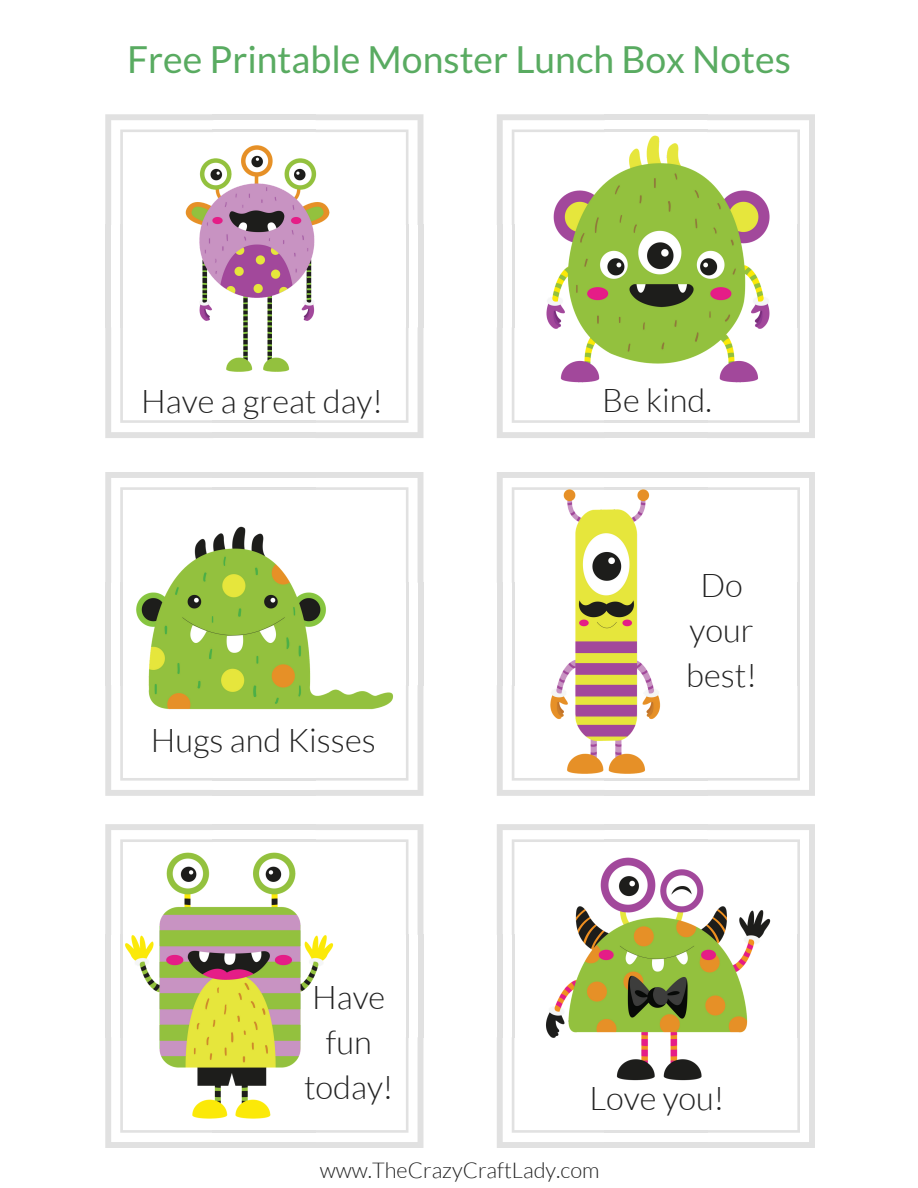
<style>
.page{position:relative;width:918px;height:1188px;background:#fff}
.page>*{position:absolute;margin:0;border:0;box-sizing:border-box;transform-origin:0 0}
.t1{font:37.35px "Lato";color:#59ab61}
.t2{font:300 32.7px/45px "Lato";color:#222;text-align:center}
.t3{font:300 21.75px "Lato";color:#222}
</style>
<div class="page">
<svg style="left:105px;top:328px;width:108px;height:110px"></svg>
<svg style="left:316px;top:114px;width:107px;height:111px"></svg>
<svg style="left:105px;top:114px;width:108px;height:110px"></svg>
<svg style="left:316px;top:327px;width:107px;height:111px"></svg>
<div style="left:213px;top:114px;width:103px;height:6px;background:#e1e1e1"></div>
<hr style="left:213px;top:130px;width:103px;height:2px;background:#e1e1e1">
<div style="left:213px;top:432px;width:103px;height:6px;background:#e1e1e1"></div>
<hr style="left:213px;top:420px;width:103px;height:3px;background:#e1e1e1">
<div style="left:105px;top:224px;width:6px;height:104px;background:#e1e1e1"></div>
<hr style="left:120px;top:224px;width:3px;height:104px;background:#e1e1e1">
<div style="left:418px;top:224px;width:5px;height:104px;background:#e1e1e1"></div>
<hr style="left:406px;top:224px;width:2px;height:104px;background:#e1e1e1">
<svg style="left:497px;top:327px;width:107px;height:111px"></svg>
<svg style="left:708px;top:114px;width:107px;height:110px"></svg>
<svg style="left:497px;top:114px;width:107px;height:111px"></svg>
<svg style="left:708px;top:328px;width:107px;height:110px"></svg>
<div style="left:604px;top:114px;width:104px;height:6px;background:#e1e1e1"></div>
<div style="left:604px;top:432px;width:104px;height:6px;background:#e1e1e1"></div>
<hr style="left:604px;top:420px;width:104px;height:3px;background:#e1e1e1">
<div style="left:497px;top:224px;width:6px;height:104px;background:#e1e1e1"></div>
<hr style="left:512px;top:224px;width:2px;height:104px;background:#e1e1e1">
<div style="left:809px;top:224px;width:6px;height:104px;background:#e1e1e1"></div>
<hr style="left:797px;top:224px;width:3px;height:104px;background:#e1e1e1">
<svg style="left:105px;top:686px;width:108px;height:110px"></svg>
<svg style="left:316px;top:472px;width:107px;height:111px"></svg>
<svg style="left:105px;top:472px;width:108px;height:110px"></svg>
<svg style="left:316px;top:685px;width:107px;height:111px"></svg>
<div style="left:213px;top:472px;width:103px;height:6px;background:#e1e1e1"></div>
<hr style="left:213px;top:487px;width:103px;height:3px;background:#e1e1e1">
<div style="left:213px;top:790px;width:103px;height:6px;background:#e1e1e1"></div>
<hr style="left:213px;top:778px;width:103px;height:3px;background:#e1e1e1">
<div style="left:105px;top:582px;width:6px;height:104px;background:#e1e1e1"></div>
<hr style="left:120px;top:582px;width:3px;height:104px;background:#e1e1e1">
<div style="left:418px;top:582px;width:5px;height:104px;background:#e1e1e1"></div>
<hr style="left:406px;top:582px;width:2px;height:104px;background:#e1e1e1">
<svg style="left:497px;top:685px;width:107px;height:111px"></svg>
<svg style="left:708px;top:472px;width:107px;height:110px"></svg>
<svg style="left:497px;top:472px;width:107px;height:111px"></svg>
<svg style="left:708px;top:686px;width:107px;height:110px"></svg>
<div style="left:604px;top:472px;width:104px;height:6px;background:#e1e1e1"></div>
<hr style="left:604px;top:487px;width:104px;height:3px;background:#e1e1e1">
<div style="left:604px;top:790px;width:104px;height:6px;background:#e1e1e1"></div>
<hr style="left:604px;top:778px;width:104px;height:3px;background:#e1e1e1">
<div style="left:497px;top:582px;width:6px;height:104px;background:#e1e1e1"></div>
<hr style="left:512px;top:582px;width:2px;height:104px;background:#e1e1e1">
<div style="left:809px;top:582px;width:6px;height:104px;background:#e1e1e1"></div>
<hr style="left:797px;top:582px;width:3px;height:104px;background:#e1e1e1">
<svg style="left:105px;top:1038px;width:108px;height:110px"></svg>
<svg style="left:316px;top:824px;width:107px;height:111px"></svg>
<svg style="left:105px;top:824px;width:108px;height:110px"></svg>
<svg style="left:316px;top:1037px;width:107px;height:111px"></svg>
<div style="left:213px;top:824px;width:103px;height:6px;background:#e1e1e1"></div>
<hr style="left:213px;top:839px;width:103px;height:3px;background:#e1e1e1">
<div style="left:213px;top:1142px;width:103px;height:6px;background:#e1e1e1"></div>
<hr style="left:213px;top:1130px;width:103px;height:3px;background:#e1e1e1">
<div style="left:105px;top:934px;width:6px;height:104px;background:#e1e1e1"></div>
<div style="left:418px;top:934px;width:5px;height:104px;background:#e1e1e1"></div>
<hr style="left:406px;top:934px;width:2px;height:104px;background:#e1e1e1">
<svg style="left:497px;top:1037px;width:107px;height:111px"></svg>
<svg style="left:708px;top:824px;width:107px;height:110px"></svg>
<svg style="left:497px;top:824px;width:107px;height:111px"></svg>
<svg style="left:708px;top:1038px;width:107px;height:110px"></svg>
<div style="left:604px;top:824px;width:104px;height:6px;background:#e1e1e1"></div>
<hr style="left:604px;top:839px;width:104px;height:3px;background:#e1e1e1">
<div style="left:604px;top:1142px;width:104px;height:6px;background:#e1e1e1"></div>
<hr style="left:604px;top:1130px;width:104px;height:3px;background:#e1e1e1">
<div style="left:497px;top:934px;width:6px;height:104px;background:#e1e1e1"></div>
<hr style="left:512px;top:934px;width:2px;height:104px;background:#e1e1e1">
<div style="left:809px;top:934px;width:6px;height:104px;background:#e1e1e1"></div>
<hr style="left:797px;top:934px;width:3px;height:104px;background:#e1e1e1">
<img style="left:179px;top:140px;width:157px;height:238px">
<img style="left:537px;top:128px;width:243px;height:261px">
<img style="left:132px;top:520px;width:265px;height:198px">
<img style="left:540px;top:483px;width:121px;height:298px">
<img style="left:115px;top:846px;width:228px;height:279px">
<img style="left:540px;top:851px;width:235px;height:239px">
<p class="t1" style="left:127px;top:36px;width:665px">Free Printable Monster Lunch Box Notes</p>
<p class="t2" style="left:141px;top:378px;width:243px">Have a great day!</p>
<p class="t2" style="left:602px;top:377px;width:111px">Be kind.</p>
<p class="t2" style="left:151px;top:716px;width:226px">Hugs and Kisses</p>
<p class="t2" style="left:304px;top:974px;width:91px">Have fun today!</p>
<p class="t2" style="left:686px;top:562px;width:72px">Do your best!</p>
<p class="t2" style="left:589px;top:1075px;width:137px">Love you!</p>
<p class="t3" style="left:320px;top:1156px;width:281px">www.TheCrazyCraftLady.com</p>
</div>
